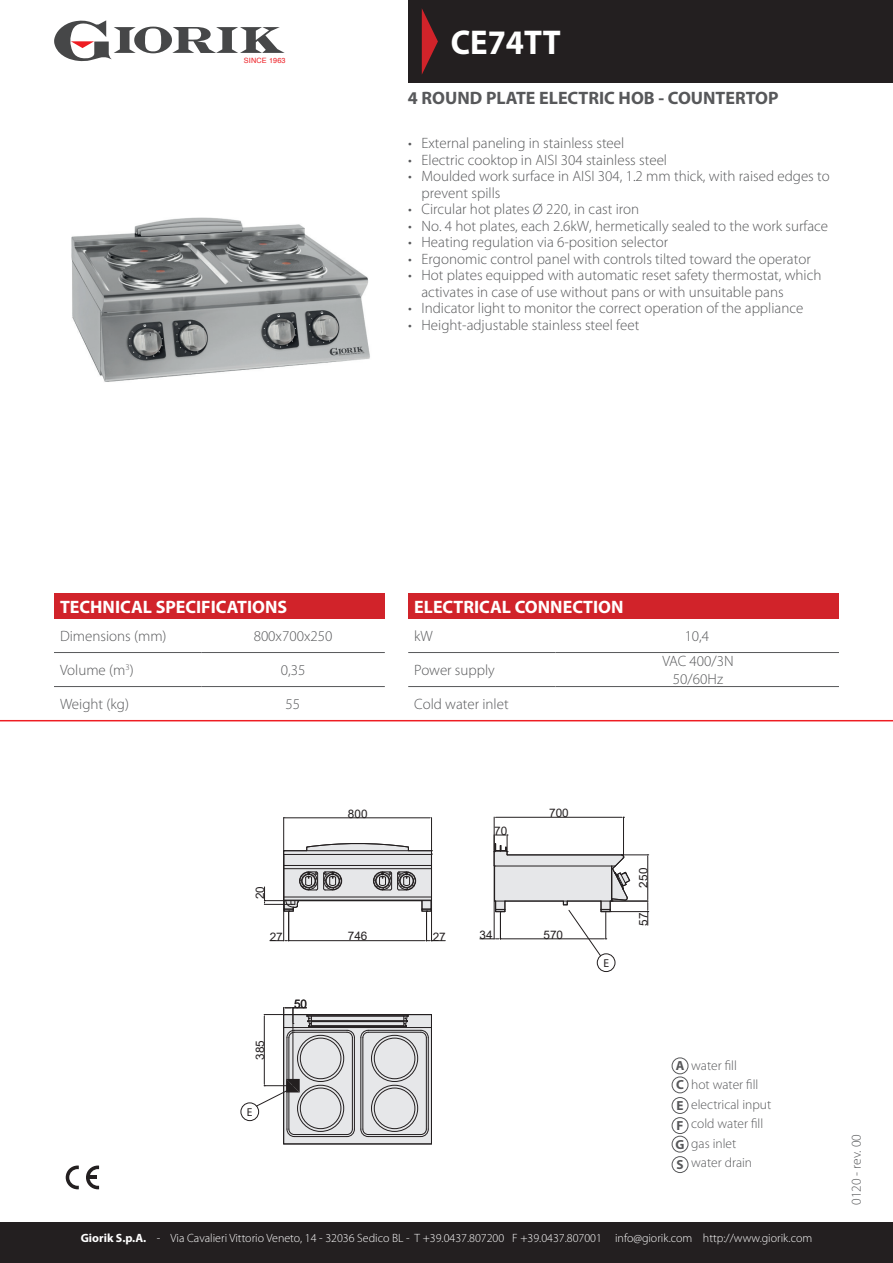
<style>
.page{position:relative;width:893px;height:1263px;background:#fff}
.page>*{position:absolute;margin:0;border:0;box-sizing:border-box;transform-origin:0 0}
.t1{font:700 34.5px "Myriad Pro";color:#fff;scale:.95 1}
.t2{font:700 18px "Myriad Pro";color:#fff}
.t3{font:700 18px "Myriad Pro";color:#57585a}
.t4{font:300 15px/16.5px "Myriad Pro";color:#57585a}
.t5{font:300 13.5px/19.5px "Myriad Pro";color:#57585a}
.t6{font:300 12px "Myriad Pro";color:#fff}
.t7{font:11.7px "Arial";color:#231f20}
.t8{font:11.55px "Myriad Pro";color:#231f20}
.s1{font-weight:700;font-size:13.2px}
.s2{font-weight:700}
</style>
<div class="page">
<div style="left:408px;top:0;width:485px;height:83px;background:#231f20"></div>
<svg style="left:422px;top:9px;width:16px;height:65px"></svg>
<div style="left:0;top:1222px;width:893px;height:41px;background:#231f20"></div>
<hr style="left:0;top:720px;width:893px;height:1px;background:#ee1d23">
<hr style="left:494px;top:817px;width:1px;height:34px;background:#231f20">
<hr style="left:623px;top:817px;width:1px;height:39px;background:#231f20">
<hr style="left:496px;top:817px;width:126px;height:1px;background:#231f20">
<hr style="left:431px;top:817px;width:1px;height:33px;background:#231f20">
<hr style="left:283px;top:817px;width:1px;height:33px;background:#231f20">
<hr style="left:285px;top:817px;width:145px;height:1px;background:#231f20">
<div style="left:597px;top:954px;width:18px;height:18px;border:1px solid #231f20;border-radius:50%"></div>
<div style="left:241px;top:1103px;width:18px;height:18px;border:1px solid #231f20;border-radius:50%"></div>
<svg style="left:256px;top:1007px;width:176px;height:138px"></svg>
<svg style="left:480px;top:835px;width:169px;height:121px"></svg>
<img style="left:71px;top:217px;width:299px;height:165px">
<svg style="left:66px;top:1165px;width:13px;height:24px"></svg>
<svg style="left:86px;top:1165px;width:13px;height:24px"></svg>
<div style="left:54px;top:593px;width:331px;height:25px;background:#d1232a"></div>
<hr style="left:54px;top:652px;width:147px;height:1px;background:#57585a">
<hr style="left:201px;top:652px;width:184px;height:1px;background:#57585a">
<hr style="left:54px;top:686px;width:147px;height:1px;background:#57585a">
<hr style="left:201px;top:686px;width:184px;height:1px;background:#57585a">
<div style="left:408px;top:593px;width:431px;height:25px;background:#d1232a"></div>
<hr style="left:408px;top:652px;width:148px;height:1px;background:#57585a">
<hr style="left:556px;top:652px;width:283px;height:1px;background:#57585a">
<hr style="left:408px;top:686px;width:148px;height:1px;background:#57585a">
<hr style="left:556px;top:686px;width:283px;height:1px;background:#57585a">
<div style="left:672px;top:1058px;width:16px;height:16px;border:1px solid #57585a;border-radius:50%"></div>
<div style="left:672px;top:1077px;width:16px;height:16px;border:1px solid #57585a;border-radius:50%"></div>
<div style="left:672px;top:1097px;width:16px;height:17px;border:1px solid #57585a;border-radius:50%"></div>
<div style="left:672px;top:1117px;width:16px;height:17px;border:1px solid #57585a;border-radius:50%"></div>
<div style="left:672px;top:1136px;width:16px;height:16px;border:1px solid #57585a;border-radius:50%"></div>
<div style="left:672px;top:1156px;width:16px;height:17px;border:1px solid #57585a;border-radius:50%"></div>
<svg style="left:54px;top:20px;width:231px;height:41px"></svg>
<svg style="left:264px;top:842px;width:181px;height:99px"></svg>
<h1 class="t1" style="left:451px;top:20px;width:117px">CE74TT</h1>
<p class="t3" style="left:408px;top:86px;width:372px">4 ROUND PLATE ELECTRIC HOB - COUNTERTOP</p>
<p class="t4" style="left:408px;top:135px;width:218px">• External paneling in stainless steel</p>
<p class="t4" style="left:408px;top:151px;width:261px">• Electric cooktop in AISI 304 stainless steel</p>
<p class="t4" style="left:421px;top:168px;width:410px;text-indent:-14px">• Moulded work surface in AISI 304, 1.2 mm thick, with raised edges to prevent spills</p>
<p class="t4" style="left:408px;top:201px;width:233px">• Circular hot plates Ø 220, in cast iron</p>
<p class="t4" style="left:408px;top:217px;width:422px">• No. 4 hot plates, each 2.6kW, hermetically sealed to the work surface</p>
<p class="t4" style="left:408px;top:234px;width:262px">• Heating regulation via 6-position selector</p>
<p class="t4" style="left:408px;top:250px;width:404px">• Ergonomic control panel with controls tilted toward the operator</p>
<p class="t4" style="left:421px;top:267px;width:401px;text-indent:-14px">• Hot plates equipped with automatic reset safety thermostat, which activates in case of use without pans or with unsuitable pans</p>
<p class="t4" style="left:408px;top:300px;width:397px">• Indicator light to monitor the correct operation of the appliance</p>
<p class="t4" style="left:408px;top:316px;width:233px">• Height-adjustable stainless steel feet</p>
<p class="t2" style="left:60px;top:595px;width:229px">TECHNICAL SPECIFICATIONS</p>
<p class="t4" style="left:60px;top:628px;width:108px">Dimensions (mm)</p>
<p class="t4" style="left:60px;top:662px;width:75px">Volume (m<sup>3</sup>)</p>
<p class="t4" style="left:60px;top:696px;width:71px">Weight (kg)</p>
<p class="t2" style="left:414px;top:595px;width:211px">ELECTRICAL CONNECTION</p>
<p class="t4" style="left:414px;top:628px;width:20px">kW</p>
<p class="t4" style="left:414px;top:662px;width:82px">Power supply</p>
<p class="t4" style="left:414px;top:696px;width:96px">Cold water inlet</p>
<p class="t4" style="left:254px;top:628px;width:80px">800x700x250</p>
<p class="t4" style="left:685px;top:627px;width:26px">10,4</p>
<p class="t4" style="left:281px;top:661px;width:26px">0,35</p>
<p class="t4" style="left:662px;top:651px;width:73px;line-height:18px;text-align:center">VAC 400/3N<br>50/60Hz</p>
<p class="t4" style="left:286px;top:695px;width:16px">55</p>
<p class="t7" style="left:252px;top:899px;width:15px;rotate:-90deg">20</p>
<p class="t7" style="left:348px;top:805px;width:21px">800</p>
<p class="t7" style="left:494px;top:822px;width:15px">70</p>
<p class="t7" style="left:549px;top:805px;width:21px">700</p>
<p class="t7" style="left:270px;top:928px;width:15px">27</p>
<p class="t7" style="left:348px;top:928px;width:21px">746</p>
<p class="t7" style="left:433px;top:928px;width:15px">27</p>
<p class="t7" style="left:479px;top:926px;width:15px">34</p>
<p class="t7" style="left:543px;top:926px;width:21px">570</p>
<p class="t7" style="left:252px;top:1060px;width:21px;rotate:-90deg">385</p>
<p class="t8" style="left:247px;top:1105px;width:7px">E</p>
<p class="t7" style="left:294px;top:995px;width:15px">50</p>
<p class="t8" style="left:604px;top:956px;width:7px">E</p>
<p class="t7" style="left:635px;top:887px;width:21px;rotate:-90deg">250</p>
<p class="t7" style="left:635px;top:925px;width:15px;rotate:-90deg">57</p>
<p class="t5" style="left:676px;top:1055px;width:97px"><span class="s1">A</span> water fill<br><span class="s1">C</span> hot water fill<br><span class="s1">E</span> electrical input<br><sub>F</sub> cold water fill<br><span class="s1">G</span> gas inlet<br><sub>S</sub> water drain</p>
<p class="t6" style="left:81px;top:1231px;width:733px"><span class="s2">Giorik S.p.A.</span> - Via Cavalieri Vittorio Veneto, 14 - 32036 Sedico BL - T +39.0437.807200 F +39.0437.807001 info@giorik.com http://www.giorik.com</p>
<p class="t5" style="left:846px;top:1205px;width:72px;rotate:-90deg">0120 - rev. 00</p>
</div>
